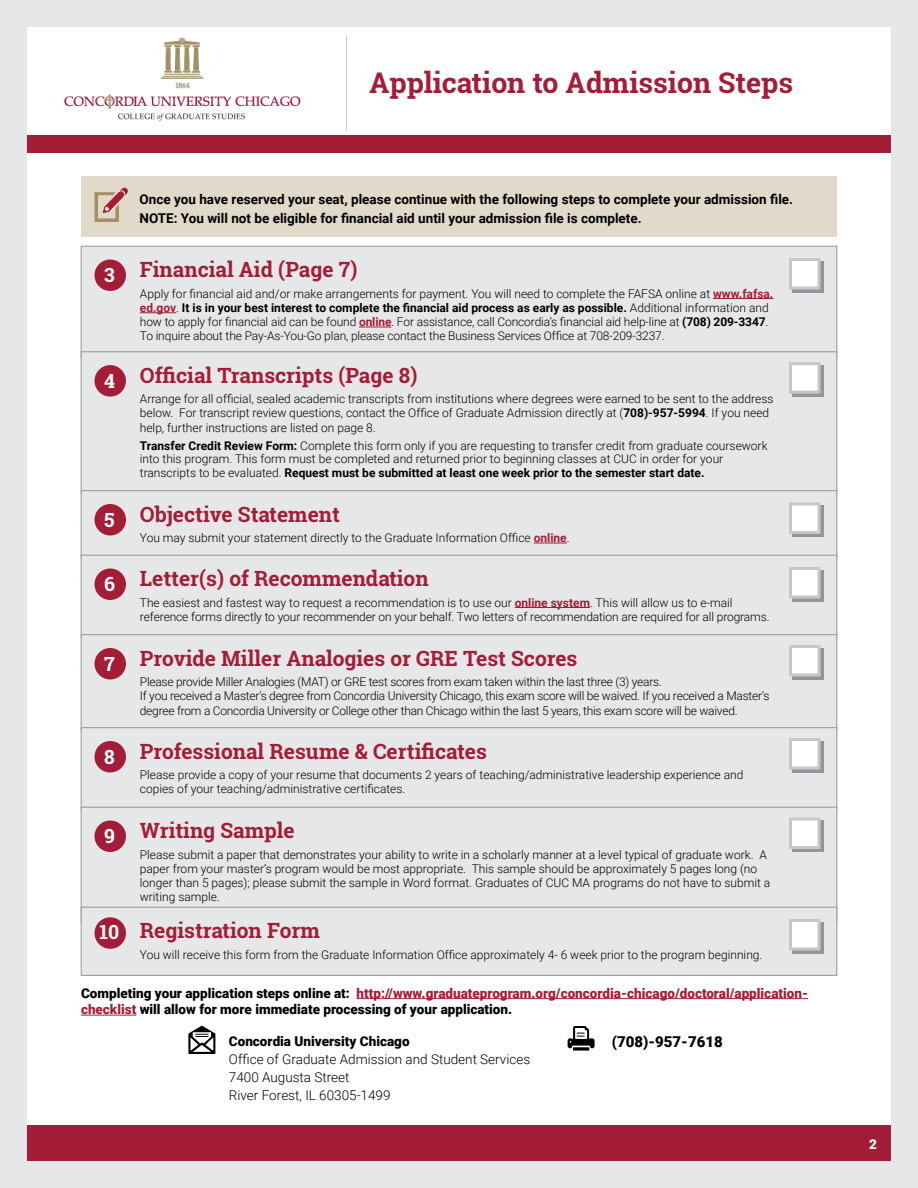
<style>
.page{position:relative;width:918px;height:1188px;background:#fff}
.page>*{position:absolute;margin:0;border:0;box-sizing:border-box;transform-origin:0 0}
.t1{font:700 28.5px "Roboto Slab";color:#a41d36}
.t2{font:700 21px "Roboto Slab";color:#a41d36}
.t3{font:700 19.5px "Roboto Slab";color:#fff}
.t4{font:900 15px "Roboto";color:#000}
.t5{font:900 13.5px/16.5px "Roboto";color:#000}
.t6{font:700 13.5px/19.5px "Roboto";color:#000}
.t7{font:300 13.5px/18px "Roboto";color:#000}
.t8{font:900 13.5px "Roboto";color:#fff}
.t9{font:300 12px/14.2px "Roboto";color:#000}
.t10{font:300 12px/14.2px "Roboto";letter-spacing:-.02em;color:#000}
.s1{font-weight:700;color:#a41d36}
.s2{font-weight:700}
.s3{color:#a41d36}
</style>
<div class="page">
<div style="left:27px;top:135px;width:864px;height:18px;background:#a41d36"></div>
<div style="left:27px;top:1125px;width:864px;height:36px;background:#a41d36"></div>
<div style="left:0;top:0;width:918px;height:1188px;border:27px solid #e6e7e8"></div>
<hr style="left:346px;top:36px;width:1px;height:94px;background:#c7c8ca">
<img style="left:64px;top:37px;width:237px;height:85px">
<hr style="left:357px;top:998px;width:451px;height:1px;background:#a41d36">
<hr style="left:81px;top:1015px;width:55px;height:1px;background:#a41d36">
<svg style="left:188px;top:1026px;width:27px;height:28px"></svg>
<svg style="left:568px;top:1026px;width:27px;height:25px"></svg>
<div style="left:81px;top:176px;width:756px;height:61px;background:#e1daca"></div>
<svg style="left:94px;top:187px;width:34px;height:35px"></svg>
<div style="left:81px;top:246px;width:756px;height:111px;background:#e6e7e8"></div>
<hr style="left:713px;top:298px;width:60px;height:1px;background:#a41d36">
<hr style="left:140px;top:312px;width:36px;height:1px;background:#a41d36">
<hr style="left:359px;top:327px;width:32px;height:1px;background:#a41d36">
<div style="left:81px;top:246px;width:756px;height:111px;border:1px solid #939598"></div>
<div style="left:94px;top:260px;width:32px;height:31px;background:#a41d36;border-radius:50%"></div>
<svg style="left:792px;top:261px;width:32px;height:31px"></svg>
<div style="left:789px;top:258px;width:31px;height:32px;background:#fff;border:3px solid #c7c8ca"></div>
<div style="left:81px;top:352px;width:756px;height:141px;background:#e6e7e8"></div>
<div style="left:94px;top:365px;width:32px;height:32px;background:#a41d36;border-radius:50%"></div>
<svg style="left:792px;top:365px;width:32px;height:32px"></svg>
<div style="left:789px;top:362px;width:31px;height:32px;background:#fff;border:3px solid #c7c8ca"></div>
<div style="left:81px;top:491px;width:756px;height:68px;background:#e6e7e8"></div>
<hr style="left:534px;top:543px;width:33px;height:1px;background:#a41d36">
<div style="left:81px;top:490px;width:756px;height:69px;border:1px solid #939598"></div>
<div style="left:94px;top:504px;width:32px;height:32px;background:#a41d36;border-radius:50%"></div>
<svg style="left:792px;top:506px;width:32px;height:31px"></svg>
<div style="left:789px;top:502px;width:31px;height:32px;background:#fff;border:3px solid #c7c8ca"></div>
<div style="left:81px;top:555px;width:756px;height:83px;background:#e6e7e8"></div>
<hr style="left:515px;top:607px;width:75px;height:1px;background:#a41d36">
<div style="left:81px;top:555px;width:756px;height:83px;border:1px solid #939598"></div>
<div style="left:94px;top:568px;width:32px;height:32px;background:#a41d36;border-radius:50%"></div>
<div style="left:792px;top:570px;width:32px;height:32px;background:linear-gradient(to right,#a1a2a5,#9fa1a4)"></div>
<div style="left:789px;top:567px;width:31px;height:31px;background:#fff;border:3px solid #c7c8ca"></div>
<div style="left:81px;top:635px;width:756px;height:96px;background:#e6e7e8"></div>
<div style="left:81px;top:634px;width:756px;height:98px;border:1px solid #939598"></div>
<div style="left:94px;top:648px;width:32px;height:32px;background:#a41d36;border-radius:50%"></div>
<div style="left:792px;top:648px;width:32px;height:32px;background:linear-gradient(to right,#a1a2a5,#9fa1a4)"></div>
<div style="left:789px;top:645px;width:31px;height:31px;background:#fff;border:3px solid #c7c8ca"></div>
<div style="left:81px;top:728px;width:756px;height:82px;background:#e6e7e8"></div>
<div style="left:94px;top:741px;width:32px;height:31px;background:#a41d36;border-radius:50%"></div>
<svg style="left:792px;top:741px;width:32px;height:31px"></svg>
<div style="left:789px;top:738px;width:31px;height:32px;background:#fff;border:3px solid #c7c8ca"></div>
<div style="left:81px;top:807px;width:756px;height:115px;background:#e6e7e8"></div>
<div style="left:81px;top:807px;width:756px;height:115px;border:1px solid #939598"></div>
<div style="left:94px;top:820px;width:32px;height:32px;background:#a41d36;border-radius:50%"></div>
<svg style="left:792px;top:820px;width:32px;height:32px"></svg>
<div style="left:789px;top:818px;width:31px;height:31px;background:#fff;border:3px solid #c7c8ca"></div>
<div style="left:81px;top:907px;width:756px;height:68px;background:#e6e7e8"></div>
<div style="left:81px;top:907px;width:756px;height:69px;border:1px solid #939598"></div>
<div style="left:94px;top:917px;width:32px;height:32px;background:#a41d36;border-radius:50%"></div>
<svg style="left:792px;top:922px;width:32px;height:32px"></svg>
<div style="left:789px;top:919px;width:31px;height:32px;background:#fff;border:3px solid #c7c8ca"></div>
<h1 class="t1" style="left:369px;top:63px;width:426px">Application to Admission Steps</h1>
<h3 class="t3" style="left:104px;top:262px;width:12px">3</h3>
<h3 class="t3" style="left:104px;top:368px;width:12px">4</h3>
<h3 class="t3" style="left:104px;top:507px;width:12px">5</h3>
<h3 class="t3" style="left:104px;top:571px;width:12px">6</h3>
<h3 class="t3" style="left:104px;top:651px;width:12px">7</h3>
<h3 class="t3" style="left:104px;top:744px;width:12px">8</h3>
<h3 class="t3" style="left:104px;top:823px;width:12px">9</h3>
<h3 class="t3" style="left:100px;top:919px;width:21px">10</h3>
<p class="t6" style="left:140px;top:189px;width:655px">Once you have reserved your seat, please continue with the following steps to complete your admission file.<br>NOTE: You will not be eligible for financial aid until your admission file is complete.</p>
<h2 class="t2" style="left:140px;top:255px;width:219px">Financial Aid (Page 7)</h2>
<p class="t9" style="left:140px;top:286px;width:635px">Apply for financial aid and/or make arrangements for payment. You will need to complete the FAFSA online at <span class="s1">www.fafsa. ed.gov</span>. <span class="s2">It is in your best interest to complete the financial aid process as early as possible.</span> Additional information and how to apply for financial aid can be found <span class="s1">online</span>. For assistance, call Concordia’s financial aid help-line at <span class="s2">(708) 209-3347</span>.<br>To inquire about the Pay-As-You-Go plan, please contact the Business Services Office at 708-209-3237.</p>
<h2 class="t2" style="left:140px;top:361px;width:279px">Official Transcripts (Page 8)</h2>
<p class="t9" style="left:140px;top:391px;width:635px">Arrange for all official, sealed academic transcripts from institutions where degrees were earned to be sent to the address below. For transcript review questions, contact the Office of Graduate Admission directly at (<span class="s2">708)-957-5994</span>. If you need help, further instructions are listed on page 8.</p>
<p class="t9" style="left:140px;top:438px;width:629px;line-height:13.5px"><span class="s2">Transfer Credit Review Form:</span> Complete this form only if you are requesting to transfer credit from graduate coursework into this program. This form must be completed and returned prior to beginning classes at CUC in order for your transcripts to be evaluated. <span class="s2">Request must be submitted at least one week prior to the semester start date.</span></p>
<h2 class="t2" style="left:140px;top:500px;width:202px">Objective Statement</h2>
<p class="t9" style="left:140px;top:530px;width:431px">You may submit your statement directly to the Graduate Information Office <span class="s1">online</span>.</p>
<h2 class="t2" style="left:140px;top:564px;width:290px">Letter(s) of Recommendation</h2>
<p class="t9" style="left:140px;top:595px;width:631px">The easiest and fastest way to request a recommendation is to use our <span class="s1">online system</span>. This will allow us to e-mail reference forms directly to your recommender on your behalf. Two letters of recommendation are required for all programs.</p>
<h2 class="t2" style="left:140px;top:644px;width:439px">Provide Miller Analogies or GRE Test Scores</h2>
<p class="t10" style="left:140px;top:674px;width:631px">Please provide Miller Analogies (MAT) or GRE test scores from exam taken within the last three (3) years.<br>If you received a Master's degree from Concordia University Chicago, this exam score will be waived. If you received a Master's degree from a Concordia University or College other than Chicago within the last 5 years, this exam score will be waived.</p>
<h2 class="t2" style="left:140px;top:737px;width:348px">Professional Resume &amp; Certificates</h2>
<p class="t9" style="left:140px;top:767px;width:605px">Please provide a copy of your resume that documents 2 years of teaching/administrative leadership experience and copies of your teaching/administrative certificates.</p>
<h2 class="t2" style="left:140px;top:816px;width:156px">Writing Sample</h2>
<p class="t9" style="left:140px;top:847px;width:632px">Please submit a paper that demonstrates your ability to write in a scholarly manner at a level typical of graduate work. A paper from your master’s program would be most appropriate. This sample should be approximately 5 pages long (no longer than 5 pages); please submit the sample in Word format. Graduates of CUC MA programs do not have to submit a writing sample.</p>
<h2 class="t2" style="left:140px;top:916px;width:182px">Registration Form</h2>
<p class="t9" style="left:140px;top:947px;width:624px">You will receive this form from the Graduate Information Office approximately 4- 6 week prior to the program beginning.</p>
<p class="t5" style="left:81px;top:984px;width:729px">Completing your application steps online at: <span class="s3">http://www.graduateprogram.org/concordia-chicago/doctoral/application&shy;checklist</span> will allow for more immediate processing of your application.</p>
<p class="t5" style="left:229px;top:1032px;width:182px">Concordia University Chicago</p>
<p class="t7" style="left:229px;top:1049px;width:303px">Office of Graduate Admission and Student Services<br>7400 Augusta Street<br>River Forest, IL 60305-1499</p>
<p class="t4" style="left:612px;top:1031px;width:112px">(708)-957-7618</p>
<p class="t8" style="left:869px;top:1134px;width:9px">2</p>
</div>
